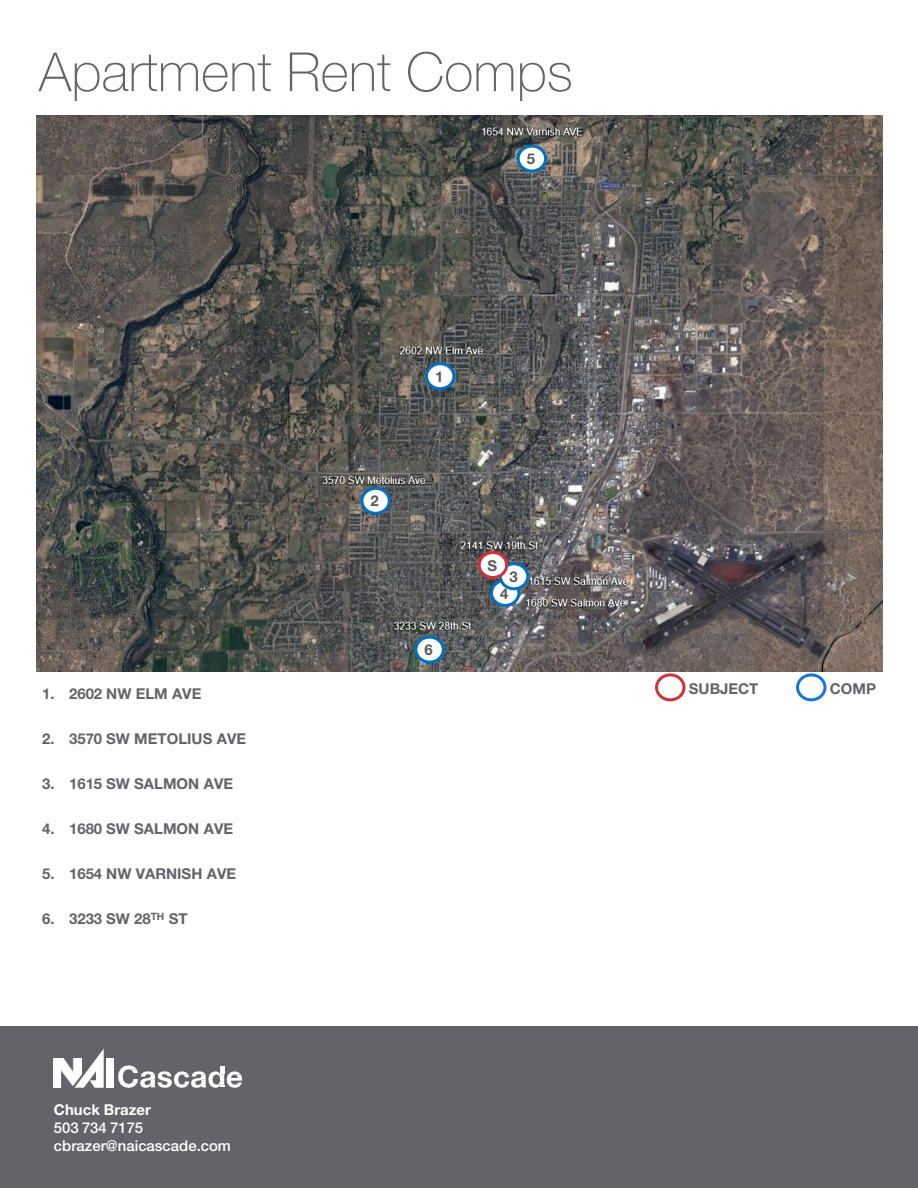
<style>
.page{position:relative;width:918px;height:1188px;background:#fff}
.page>*{position:absolute;margin:0;border:0;box-sizing:border-box;transform-origin:0 0}
.t1{font:100 54px "Helvetica Neue LT Std";letter-spacing:.005em;color:#626469}
.t2{font:700 15px "Helvetica Neue LT Std";color:#626469}
.t3{font:500 15px "Helvetica Neue LT Std";color:#fff}
.t4{font:700 15px "Helvetica Neue LT Std";color:#fff}
.t5{font:700 15px "Helvetica Neue LT Std";color:#595959}
</style>
<div class="page">
<img style="left:37px;top:115px;width:846px;height:557px">
<div style="left:0;top:1026px;width:918px;height:162px;background:#626469"></div>
<img style="left:54px;top:1058px;width:20px;height:30px">
<svg style="left:74px;top:1049px;width:30px;height:39px"></svg>
<div style="left:106px;top:1058px;width:8px;height:30px;background:#fff"></div>
<svg style="left:118px;top:1065px;width:124px;height:23px"></svg>
<div style="left:655px;top:673px;width:31px;height:28px;border:3px solid #d03238;border-radius:50%"></div>
<div style="left:796px;top:673px;width:30px;height:28px;border:3px solid #1976d2;border-radius:50%"></div>
<div style="left:416px;top:637px;width:27px;height:25px;background:#fff;border-radius:50%"></div>
<div style="left:414px;top:636px;width:31px;height:28px;border:3px solid #0070c0;border-radius:50%"></div>
<div style="left:426px;top:364px;width:28px;height:25px;background:#fff;border-radius:50%"></div>
<div style="left:425px;top:362px;width:30px;height:28px;border:3px solid #0070c0;border-radius:50%"></div>
<div style="left:362px;top:488px;width:27px;height:25px;background:#fff;border-radius:50%"></div>
<div style="left:360px;top:487px;width:31px;height:28px;border:3px solid #0070c0;border-radius:50%"></div>
<svg style="left:491px;top:580px;width:28px;height:25px"></svg>
<div style="left:490px;top:579px;width:30px;height:28px;border:3px solid #0070c0;border-radius:50%"></div>
<div style="left:500px;top:564px;width:28px;height:25px;background:#fff;border-radius:50%"></div>
<div style="left:499px;top:562px;width:30px;height:28px;border:3px solid #0070c0;border-radius:50%"></div>
<div style="left:518px;top:146px;width:28px;height:25px;background:#fff;border-radius:50%"></div>
<div style="left:517px;top:145px;width:30px;height:27px;border:3px solid #0070c0;border-radius:50%"></div>
<div style="left:479px;top:553px;width:28px;height:24px;background:#fff;border-radius:50%"></div>
<div style="left:478px;top:551px;width:30px;height:28px;border:3px solid #d03238;border-radius:50%"></div>
<p class="t1" style="left:39px;top:41px;width:535px">Apartment Rent Comps</p>
<p class="t2" style="left:42px;top:685px;width:161px">1. 2602 NW ELM AVE</p>
<p class="t2" style="left:42px;top:730px;width:206px">2. 3570 SW METOLIUS AVE</p>
<p class="t2" style="left:42px;top:775px;width:192px">3. 1615 SW SALMON AVE</p>
<p class="t2" style="left:42px;top:820px;width:192px">4. 1680 SW SALMON AVE</p>
<p class="t2" style="left:42px;top:865px;width:195px">5. 1654 NW VARNISH AVE</p>
<p class="t2" style="left:42px;top:910px;width:147px">6. 3233 SW 28<sup>TH</sup> ST</p>
<p class="t4" style="left:54px;top:1101px;width:99px">Chuck Brazer</p>
<p class="t3" style="left:54px;top:1119px;width:91px">503 734 7175</p>
<p class="t3" style="left:54px;top:1137px;width:178px">cbrazer@naicascade.com</p>
<p class="t5" style="left:527px;top:150px;width:10px">5</p>
<p class="t5" style="left:371px;top:492px;width:10px">2</p>
<p class="t5" style="left:435px;top:367px;width:10px">1</p>
<p class="t5" style="left:425px;top:641px;width:10px">6</p>
<p class="t5" style="left:488px;top:556px;width:11px">S</p>
<p class="t5" style="left:510px;top:567px;width:10px">3</p>
<p class="t5" style="left:500px;top:584px;width:10px">4</p>
<p class="t2" style="left:689px;top:680px;width:71px">SUBJECT</p>
<p class="t2" style="left:830px;top:680px;width:48px">COMP</p>
</div>
